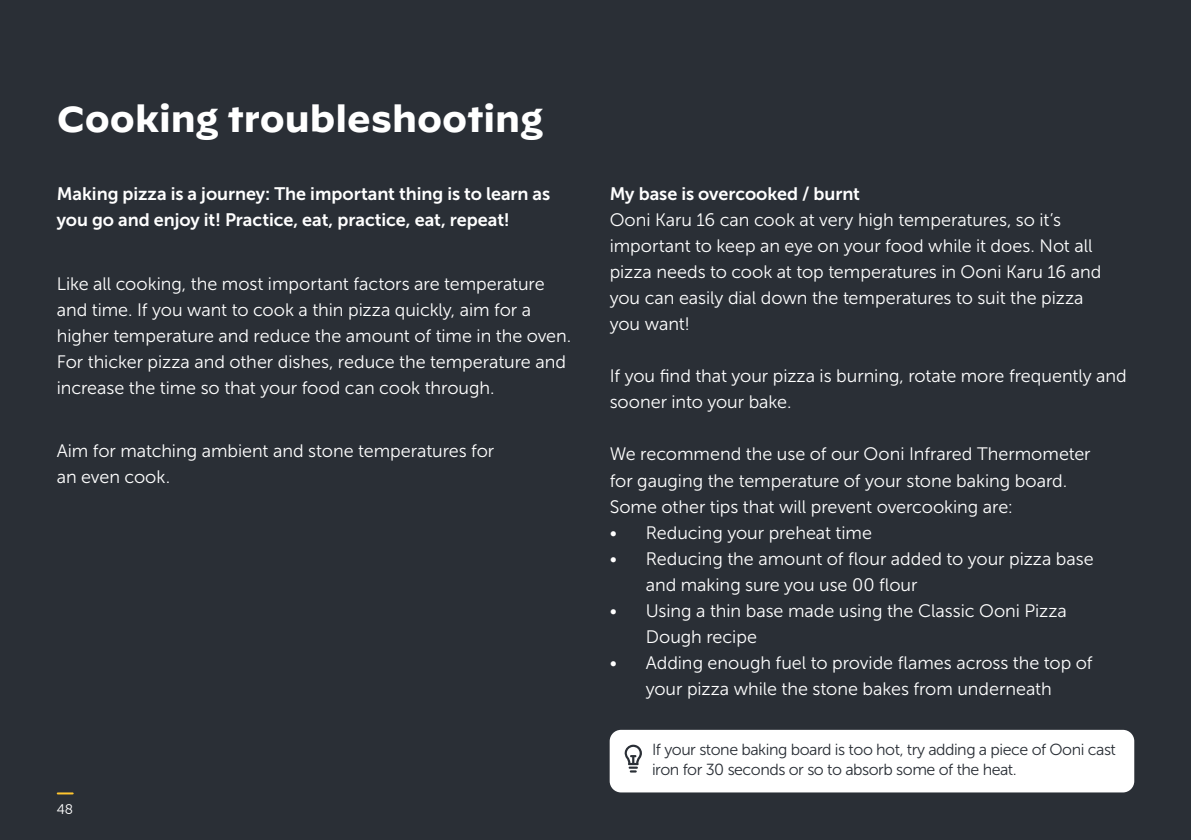
<style>
.page{position:relative;width:1191px;height:840px;background:#fff}
.page>*{position:absolute;margin:0;border:0;box-sizing:border-box;transform-origin:0 0}
.t1{font:700 36px "Decimal";color:#fff}
.t2{font:18px/26px "Museo Sans 300";letter-spacing:-.005em;color:#fff}
.t3{font:18px/26px "Museo Sans 700";color:#fff}
.t4{font:16px/19.2px "Museo Sans 300";letter-spacing:-.03em;color:#2a2f36}
.t5{font:14px "Museo Sans Rounded 300";color:#fff}
</style>
<div class="page">
<div style="left:0;top:0;width:1191px;height:839px;background:#2a2f36"></div>
<svg style="left:58px;top:792px;width:15px;height:2px"></svg>
<div style="left:609px;top:729px;width:525px;height:63px;background:#fff;border-radius:11px"></div>
<svg style="left:624px;top:744px;width:18px;height:28px"></svg>
<h1 class="t1" style="left:57px;top:99px;width:487px">Cooking troubleshooting</h1>
<p class="t3" style="left:57px;top:181px;width:495px">Making pizza is a journey: The important thing is to learn as you go and enjoy it! Practice, eat, practice, eat, repeat!</p>
<p class="t2" style="left:57px;top:270px;width:516px">Like all cooking, the most important factors are temperature and time. If you want to cook a thin pizza quickly, aim for a higher temperature and reduce the amount of time in the oven.<br>For thicker pizza and other dishes, reduce the temperature and increase the time so that your food can cook through.</p>
<p class="t2" style="left:57px;top:438px;width:439px">Aim for matching ambient and stone temperatures for an even cook.</p>
<p class="t5" style="left:57px;top:801px;width:18px">48</p>
<p class="t3" style="left:609px;top:181px;width:252px">My base is overcooked / burnt</p>
<p class="t2" style="left:609px;top:207px;width:493px">Ooni Karu 16 can cook at very high temperatures, so it’s important to keep an eye on your food while it does. Not all pizza needs to cook at top temperatures in Ooni Karu 16 and you can easily dial down the temperatures to suit the pizza you want!</p>
<p class="t2" style="left:609px;top:363px;width:518px">If you find that your pizza is burning, rotate more frequently and sooner into your bake.</p>
<p class="t2" style="left:609px;top:441px;width:482px">We recommend the use of our Ooni Infrared Thermometer for gauging the temperature of your stone baking board.<br>Some other tips that will prevent overcooking are:</p>
<p class="t2" style="left:609px;top:519px;width:264px">• Reducing your preheat time</p>
<p class="t2" style="left:645px;top:545px;width:449px;text-indent:-36px">• Reducing the amount of flour added to your pizza base and making sure you use 00 flour</p>
<p class="t2" style="left:645px;top:597px;width:423px;text-indent:-36px">• Using a thin base made using the Classic Ooni Pizza<br>Dough recipe</p>
<p class="t2" style="left:609px;top:649px;width:484px;text-align:center">• Adding enough fuel to provide flames across the top of your pizza while the stone bakes from underneath</p>
<p class="t4" style="left:652px;top:740px;width:465px">If your stone baking board is too hot, try adding a piece of Ooni cast iron for 30 seconds or so to absorb some of the heat.</p>
</div>
